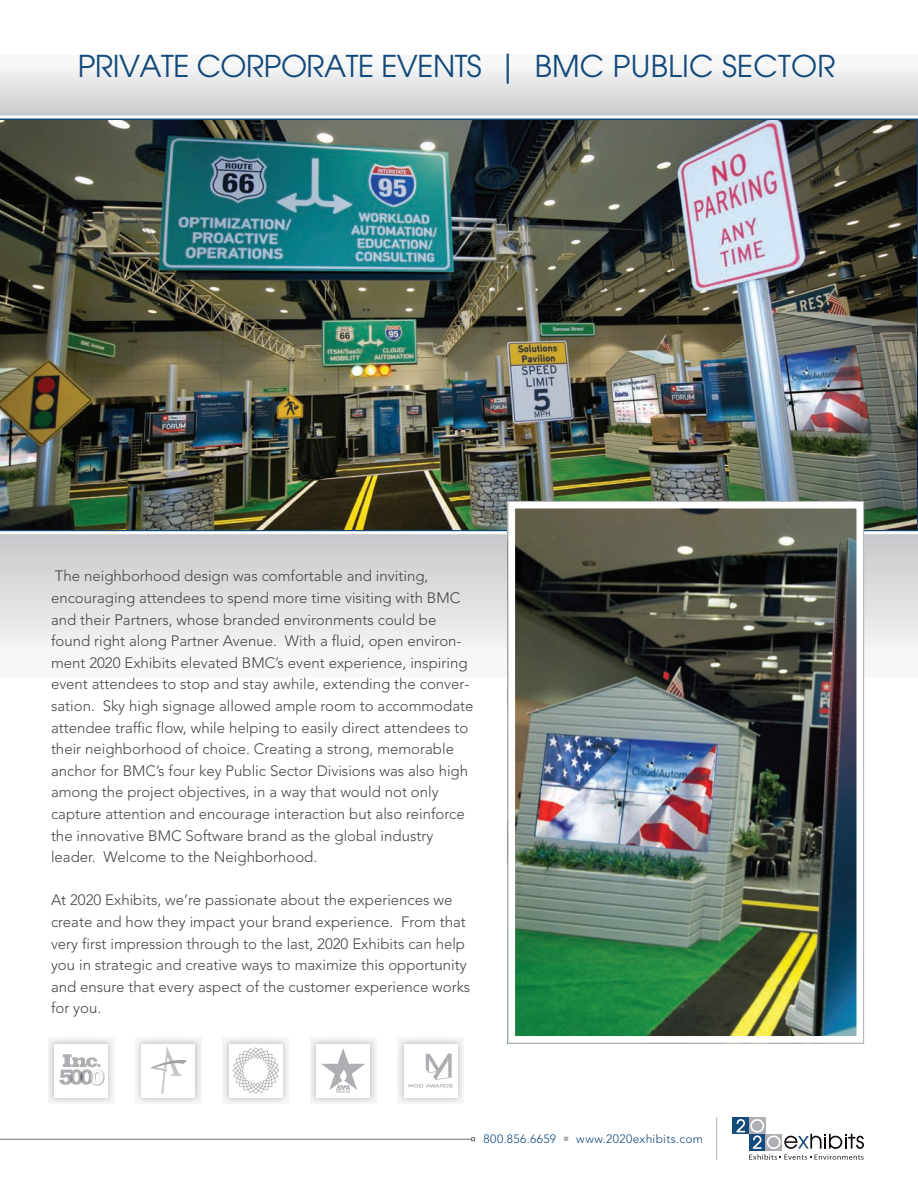
<style>
.page{position:relative;width:918px;height:1188px;background:#fff}
.page>*{position:absolute;margin:0;border:0;box-sizing:border-box;transform-origin:0 0}
.t1{font:30px "Avant Garde";letter-spacing:-.02em;color:#144a7c}
.t2{font:300 15px/21.6px "Avenir";color:#454646}
.t3{font:300 12px "Avenir LT Std";letter-spacing:.03em;color:#144a7c}
</style>
<div class="page">
<div style="left:0;top:56px;width:918px;height:62px;background:linear-gradient(to bottom,#fdfdfd,#c8c9cc)"></div>
<div style="left:0;top:529px;width:918px;height:148px;background:linear-gradient(to bottom,#c6c7c9,#fcfcfd)"></div>
<svg style="left:0;top:114px;width:918px;height:422px"></svg>
<img style="left:0;top:120px;width:916px;height:410px">
<div style="left:733px;top:1118px;width:16px;height:16px;background:#144a7c"></div>
<div style="left:749px;top:1118px;width:16px;height:16px;background:#aeafb3"></div>
<svg style="left:737px;top:1119px;width:127px;height:41px"></svg>
<hr style="left:0;top:1139px;width:472px;height:1px;background:#717074">
<hr style="left:716px;top:1117px;width:1px;height:43px;background:#aeafb3">
<img style="left:517px;top:510px;width:338px;height:525px">
<div style="left:508px;top:501px;width:356px;height:543px;border:8px solid #fff"></div>
<svg style="left:48px;top:1038px;width:65px;height:65px"></svg>
<div style="left:54px;top:1044px;width:54px;height:54px;background:#fff"></div>
<img style="left:94px;top:1074px;width:11px;height:12px">
<svg style="left:59px;top:1054px;width:45px;height:31px"></svg>
<svg style="left:223px;top:1038px;width:65px;height:65px"></svg>
<div style="left:229px;top:1044px;width:54px;height:54px;background:#fff"></div>
<svg style="left:232px;top:1047px;width:47px;height:47px"></svg>
<svg style="left:136px;top:1038px;width:65px;height:65px"></svg>
<div style="left:141px;top:1044px;width:54px;height:54px;background:#fff"></div>
<svg style="left:150px;top:1047px;width:37px;height:47px"></svg>
<svg style="left:310px;top:1038px;width:66px;height:65px"></svg>
<div style="left:316px;top:1044px;width:54px;height:54px;background:#fff"></div>
<svg style="left:321px;top:1048px;width:44px;height:45px"></svg>
<svg style="left:398px;top:1038px;width:65px;height:65px"></svg>
<div style="left:404px;top:1044px;width:54px;height:54px;background:#fff"></div>
<svg style="left:409px;top:1054px;width:44px;height:34px"></svg>
<svg style="left:471px;top:1137px;width:4px;height:4px"></svg>
<h1 class="t1" style="left:78px;top:49px;width:759px">PRIVATE CORPORATE EVENTS | BMC PUBLIC SECTOR</h1>
<p class="t2" style="left:51px;top:565px;width:424px">The neighborhood design was comfortable and inviting, encouraging attendees to spend more time visiting with BMC and their Partners, whose branded environments could be found right along Partner Avenue. With a fluid, open environ&shy;ment 2020 Exhibits elevated BMC’s event experience, inspiring event attendees to stop and stay awhile, extending the conver&shy;sation. Sky high signage allowed ample room to accommodate attendee traffic flow, while helping to easily direct attendees to their neighborhood of choice. Creating a strong, memorable anchor for BMC’s four key Public Sector Divisions was also high among the project objectives, in a way that would not only capture attention and encourage interaction but also reinforce the innovative BMC Software brand as the global industry leader. Welcome to the Neighborhood.</p>
<p class="t2" style="left:51px;top:889px;width:421px">At 2020 Exhibits, we’re passionate about the experiences we create and how they impact your brand experience. From that very first impression through to the last, 2020 Exhibits can help you in strategic and creative ways to maximize this opportunity and ensure that every aspect of the customer experience works for you.</p>
<p class="t3" style="left:484px;top:1132px;width:74px">800.856.6659</p>
<p class="t3" style="left:576px;top:1132px;width:128px">www.2020exhibits.com</p>
</div>
